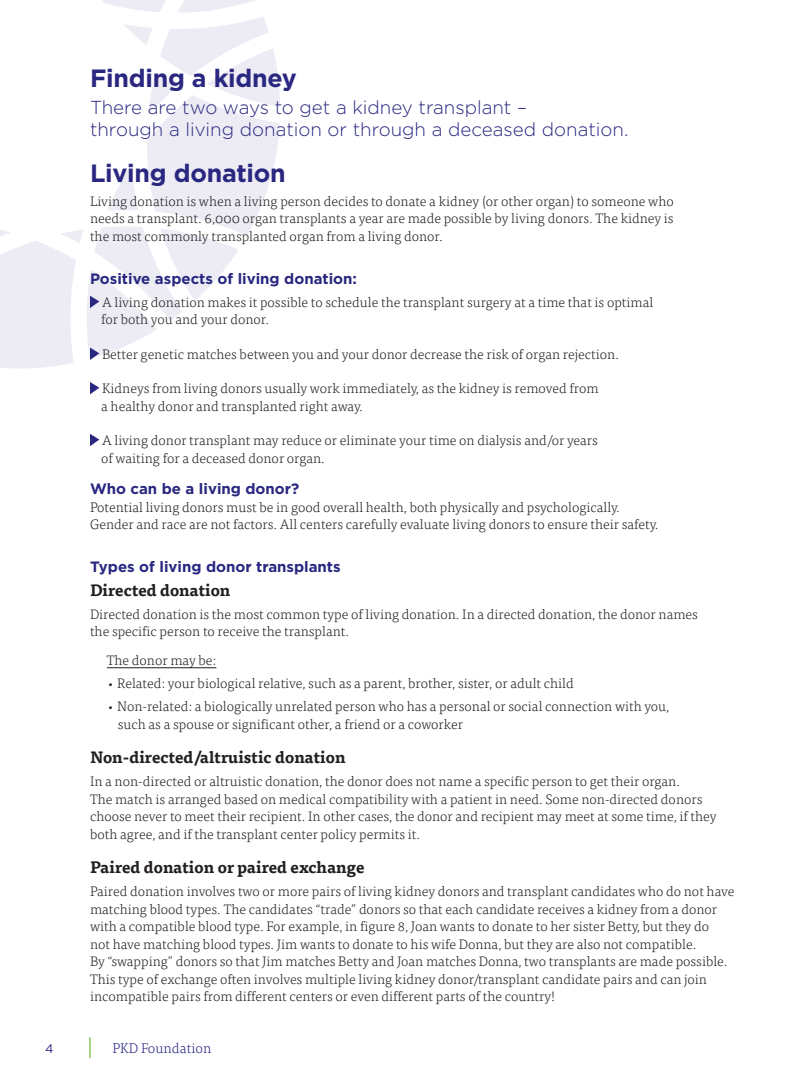
<style>
.page{position:relative;width:810px;height:1080px;background:#fff}
.page>*{position:absolute;margin:0;border:0;box-sizing:border-box;transform-origin:0 0}
.t1{font:700 25px "Gotham";letter-spacing:-.01em;color:#292780}
.t2{font:300 18.75px/21.2px "Gotham";color:#292780}
.t3{font:700 16.25px "Tisa OT";color:#231f20}
.t4{font:700 15px "Gotham";color:#292780}
.t5{font:300 14px "Tisa OT";color:#292780}
.t6{font:300 13.75px/17.5px "Tisa OT";color:#231f20}
.t7{font:12.5px "Gotham";color:#292780}
</style>
<div class="page">
<hr style="left:107px;top:667px;width:109px;height:1px;background:#231f20">
<svg style="left:0;top:0;width:280px;height:369px"></svg>
<svg style="left:90px;top:382px;width:9px;height:12px"></svg>
<svg style="left:90px;top:434px;width:9px;height:12px"></svg>
<hr style="left:89px;top:1037px;width:2px;height:21px;background:#95cb64">
<h1 class="t1" style="left:90px;top:62px;width:208px">Finding a kidney</h1>
<h2 class="t2" style="left:90px;top:97px;width:540px">There are two ways to get a kidney transplant –<br>through a living donation or through a deceased donation.</h2>
<h1 class="t1" style="left:90px;top:157px;width:197px">Living donation</h1>
<p class="t6" style="left:90px;top:192px;width:585px;text-align:justify">Living donation is when a living person decides to donate a kidney (or other organ) to someone who needs a transplant. 6,000 organ transplants a year are made possible by living donors. The kidney is the most commonly transplanted organ from a living donor.</p>
<p class="t4" style="left:90px;top:268px;width:268px">Positive aspects of living donation:</p>
<p class="t6" style="left:101px;top:294px;width:554px">A living donation makes it possible to schedule the transplant surgery at a time that is optimal for both you and your donor.</p>
<p class="t6" style="left:102px;top:345px;width:519px">Better genetic matches between you and your donor decrease the risk of organ rejection.</p>
<p class="t6" style="left:101px;top:380px;width:499px">Kidneys from living donors usually work immediately, as the kidney is removed from a healthy donor and transplanted right away.</p>
<p class="t6" style="left:101px;top:432px;width:498px">A living donor transplant may reduce or eliminate your time on dialysis and/or years of waiting for a deceased donor organ.</p>
<p class="t4" style="left:90px;top:479px;width:211px">Who can be a living donor?</p>
<p class="t6" style="left:90px;top:499px;width:570px">Potential living donors must be in good overall health, both physically and psychologically.<br>Gender and race are not factors. All centers carefully evaluate living donors to ensure their safety.</p>
<p class="t4" style="left:90px;top:557px;width:252px">Types of living donor transplants</p>
<p class="t3" style="left:90px;top:580px;width:142px">Directed donation</p>
<p class="t6" style="left:90px;top:605px;width:609px">Directed donation is the most common type of living donation. In a directed donation, the donor names the specific person to receive the transplant.</p>
<p class="t6" style="left:107px;top:652px;width:111px">The donor may be:</p>
<p class="t6" style="left:107px;top:675px;width:468px">• Related: your biological relative, such as a parent, brother, sister, or adult child</p>
<p class="t6" style="left:118px;top:698px;width:553px;text-indent:-11px">• Non-related: a biologically unrelated person who has a personal or social connection with you, such as a spouse or significant other, a friend or a coworker</p>
<p class="t3" style="left:90px;top:747px;width:257px">Non-directed/altruistic donation</p>
<p class="t6" style="left:90px;top:773px;width:628px">In a non-directed or altruistic donation, the donor does not name a specific person to get their organ.<br>The match is arranged based on medical compatibility with a patient in need. Some non-directed donors choose never to meet their recipient. In other cases, the donor and recipient may meet at some time, if they both agree, and if the transplant center policy permits it.</p>
<p class="t3" style="left:90px;top:857px;width:276px">Paired donation or paired exchange</p>
<p class="t6" style="left:90px;top:883px;width:646px">Paired donation involves two or more pairs of living kidney donors and transplant candidates who do not have matching blood types. The candidates “trade” donors so that each candidate receives a kidney from a donor with a compatible blood type. For example, in figure 8, Joan wants to donate to her sister Betty, but they do<br>not have matching blood types. Jim wants to donate to his wife Donna, but they are also not compatible.<br>By “swapping” donors so that Jim matches Betty and Joan matches Donna, two transplants are made possible.<br>This type of exchange often involves multiple living kidney donor/transplant candidate pairs and can join incompatible pairs from different centers or even different parts of the country!</p>
<p class="t7" style="left:45px;top:1041px;width:10px">4</p>
<p class="t5" style="left:112px;top:1040px;width:100px">PKD Foundation</p>
</div>
